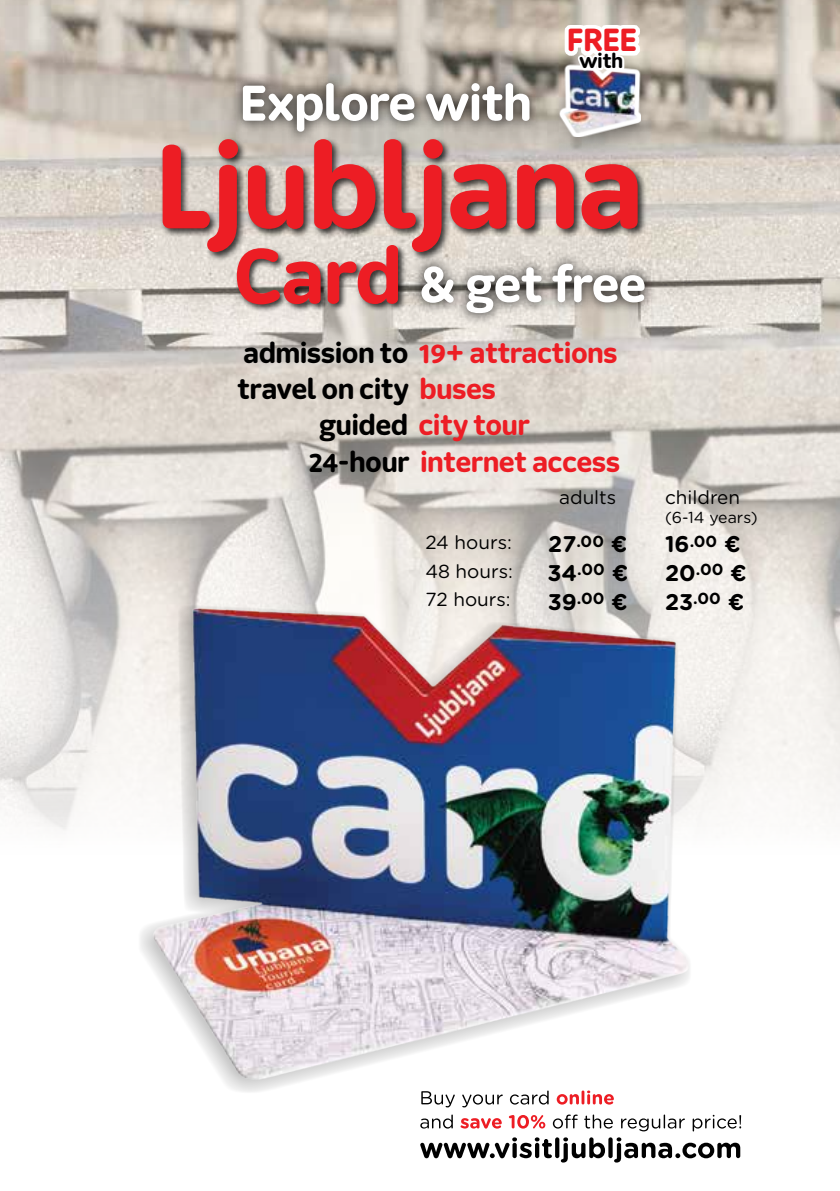
<style>
.page{position:relative;width:840px;height:1191px;background:#fff}
.page>*{position:absolute;margin:0;border:0;box-sizing:border-box;transform-origin:0 0}
.t1{font:700 118.8px "Ljubljana";color:#ed1d24}
.t2{font:700 50px "Ljubljana";color:#fff}
.t3{font:700 32px "Ljubljana";color:#ed1d24}
.t4{font:700 28.6px "Ljubljana";color:#ed1d24}
.t5{font:700 28.6px/36.4px "Ljubljana";color:#000}
.t6{font:700 22.6px "Gotham Rounded";color:#000}
.t7{font:700 20.6px "Ljubljana";color:#000}
.t8{font:18.8px "Gotham Rounded";color:#000}
.t9{font:15.8px "Gotham Rounded";color:#000}
.s1{font-size:78px;color:#ed1d24}
.s2{color:#000}
.s3{color:#ed1d24}
</style>
<div class="page">
<img style="left:0;top:0;width:839px;height:533px">
<img style="left:0;top:536px;width:839px;height:586px">
<svg style="left:421px;top:1091px;width:33px;height:16px"></svg>
<svg style="left:462px;top:1094px;width:40px;height:13px"></svg>
<svg style="left:509px;top:1090px;width:39px;height:14px"></svg>
<svg style="left:556px;top:1094px;width:22px;height:10px"></svg>
<hr style="left:581px;top:1090px;width:3px;height:14px;background:#ed1d24">
<svg style="left:586px;top:1090px;width:27px;height:14px"></svg>
<svg style="left:420px;top:1114px;width:32px;height:14px"></svg>
<svg style="left:552px;top:1114px;width:25px;height:14px"></svg>
<svg style="left:584px;top:1114px;width:28px;height:14px"></svg>
<svg style="left:620px;top:1114px;width:64px;height:17px"></svg>
<svg style="left:692px;top:1114px;width:48px;height:17px"></svg>
<svg style="left:460px;top:1118px;width:41px;height:10px"></svg>
<svg style="left:508px;top:1115px;width:37px;height:13px"></svg>
<svg style="left:420px;top:1137px;width:131px;height:21px"></svg>
<svg style="left:554px;top:1137px;width:5px;height:21px"></svg>
<svg style="left:560px;top:1137px;width:44px;height:25px"></svg>
<svg style="left:608px;top:1137px;width:4px;height:21px"></svg>
<svg style="left:614px;top:1137px;width:125px;height:25px"></svg>
<div style="left:230px;top:72px;width:311px;height:72px;background:#000;opacity:.75"></div>
<div style="left:160px;top:137px;width:487px;height:125px;background:#000;opacity:.75"></div>
<div style="left:234px;top:244px;width:172px;height:69px;background:#000;opacity:.75"></div>
<div style="left:409px;top:252px;width:247px;height:74px;background:#000;opacity:.75"></div>
<div style="left:550px;top:61px;width:108px;height:101px;background:#000;opacity:.4"></div>
<img style="left:557px;top:59px;width:85px;height:79px">
<svg style="left:560px;top:21px;width:83px;height:51px"></svg>
<p class="t3" style="left:566px;top:19px;width:71px">FREE</p>
<p class="t7" style="left:579px;top:47px;width:45px">with</p>
<h2 class="t2" style="left:240px;top:70px;width:293px">Explore with</h2>
<h1 class="t1" style="left:156px;top:107px;width:488px">Ljubljana</h1>
<h2 class="t2" style="left:234px;top:251px;width:413px"><span class="s1">Card</span> &amp; get free</h2>
<p class="t4" style="left:243px;top:333px;width:375px"><span class="s2">admission to</span> 19+ attractions</p>
<p class="t5" style="left:319px;top:371px;width:211px;text-indent:-82px">travel on city <span class="s3">buses </span>guided <span class="s3">city tour</span></p>
<p class="t4" style="left:309px;top:442px;width:312px"><span class="s2">24-hour</span> internet access</p>
<p class="t8" style="left:559px;top:484px;width:59px">adults</p>
<p class="t8" style="left:664px;top:484px;width:76px">children</p>
<p class="t9" style="left:664px;top:506px;width:94px">(6-14 years)</p>
<p class="t8" style="left:425px;top:529px;width:88px">24 hours:</p>
<p class="t6" style="left:548px;top:527px;width:80px">27<sup>.00</sup> €</p>
<p class="t6" style="left:664px;top:527px;width:77px">16<sup>.00</sup> €</p>
<p class="t8" style="left:425px;top:558px;width:89px">48 hours:</p>
<p class="t6" style="left:547px;top:556px;width:82px">34<sup>.00</sup> €</p>
<p class="t6" style="left:664px;top:556px;width:83px">20<sup>.00</sup> €</p>
<p class="t8" style="left:425px;top:587px;width:87px">72 hours:</p>
<p class="t6" style="left:547px;top:585px;width:81px">39<sup>.00</sup> €</p>
<p class="t6" style="left:664px;top:585px;width:80px">23<sup>.00</sup> €</p>
</div>
